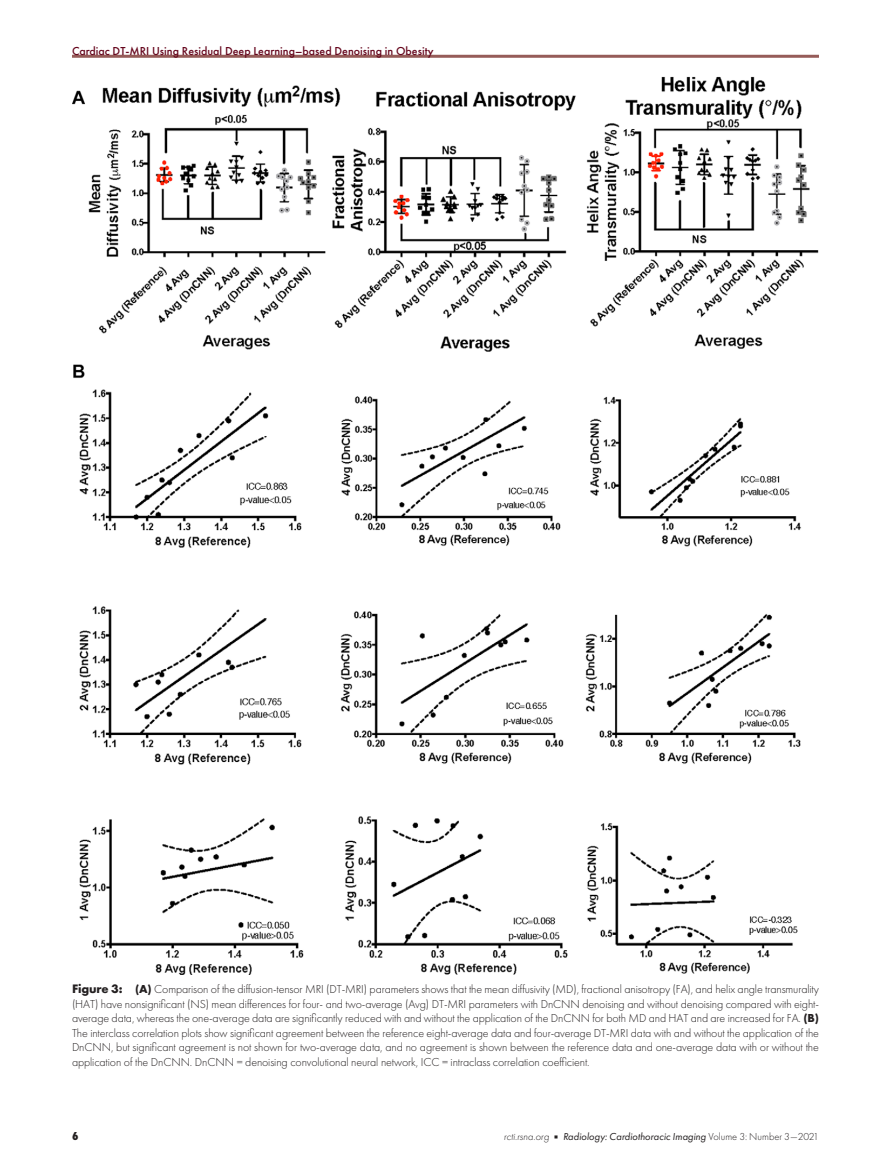
<style>
.page{position:relative;width:891px;height:1175px;background:#fff}
.page>*{position:absolute;margin:0;border:0;box-sizing:border-box;transform-origin:0 0}
.t1{font:300 12px/14.4px "Futura PT";letter-spacing:-.01em;color:#231f20;text-align:justify}
.t2{font:500 12px "Futura PT";color:#65051c}
.t3{font:800 12px "Futura PT Cond";color:#231f20}
.t4{font:italic 10.5px "Futura PT";color:#231f20}
.s1{font-weight:700;font-size:12.75px}
.s2{font-weight:700}
.s3{font-weight:300}
.s4{font-family:"Universal Newswith Comm Pi";font-style:normal;font-size:6px}
.s5{font-weight:300;font-style:normal}
</style>
<div class="page">
<hr style="left:72px;top:55px;width:747px;height:3px;background:#965c59">
<img style="left:72px;top:77px;width:747px;height:897px">
<p class="t2" style="left:72px;top:43px;width:363px">Cardiac DT-MRI Using Residual Deep Learning–based Denoising in Obesity</p>
<p class="t1" style="left:72px;top:982px;width:749px"><span class="s1">Figure 3:</span> <span class="s2">(A)</span> Comparison of the diffusion-tensor MRI (DT-MRI) parameters shows that the mean diffusivity (MD), fractional anisotropy (FA), and helix angle transmurality (HAT) have nonsignificant (NS) mean differences for four- and two-average (Avg) DT-MRI parameters with DnCNN denoising and without denoising compared with eight&shy;average data, whereas the one-average data are significantly reduced with and without the application of the DnCNN for both MD and HAT and are increased for FA. <span class="s2">(B)<br></span>The interclass correlation plots show significant agreement between the reference eight-average data and four-average DT-MRI data with and without the application of the DnCNN, but significant agreement is not shown for two-average data, and no agreement is shown between the reference data and one-average data with or without the application of the DnCNN. DnCNN = denoising convolutional neural network, ICC = intraclass correlation coefficient.</p>
<p class="t3" style="left:72px;top:1128px;width:8px">6</p>
<p class="t4" style="left:504px;top:1130px;width:317px"><span class="s3">rcti.rsna.org</span> <span class="s4">n</span> Radiology: Cardiothoracic Imaging <span class="s5">Volume 3: Number 3—2021</span></p>
</div>
